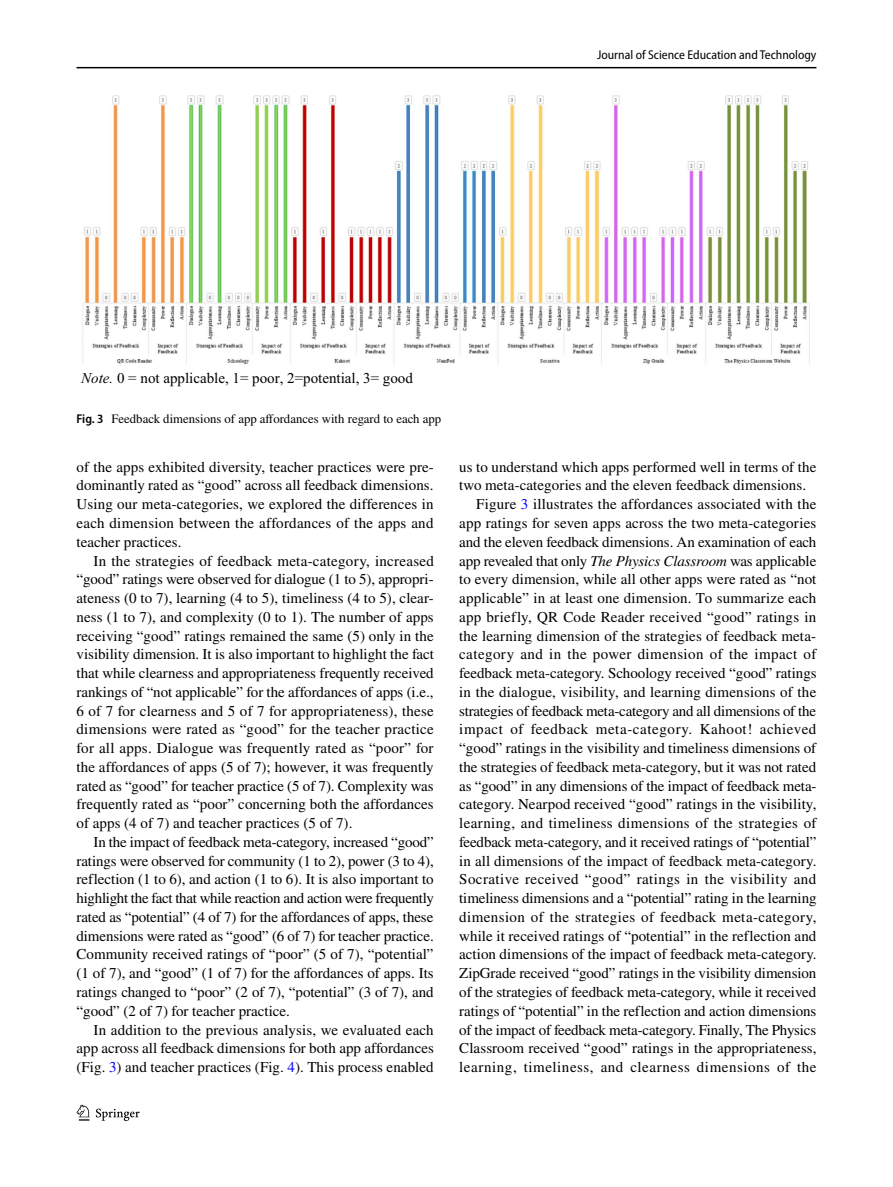
<style>
.page{position:relative;width:893px;height:1187px;background:#fff}
.page>*{position:absolute;margin:0;border:0;box-sizing:border-box;transform-origin:0 0}
.t1{font:15px/18.8px "STIX";letter-spacing:.005em;color:#000;text-align:justify}
.t2{font:15px "STIX";letter-spacing:.025em;color:#000}
.t3{font:15px "STIX";letter-spacing:.03em;color:#000}
.t4{font:15px "STIX";letter-spacing:-.015em;color:#000}
.t5{font:15px "STIX";letter-spacing:.035em;color:#000}
.t6{font:15px "Times New Roman";color:#000}
.t7{font:15px "STIX";letter-spacing:.04em;color:#000}
.t8{font:12.75px "STIX";color:#000}
.t9{font:semi-condensed 12.75px "Myriad Pro";color:#000}
.s1{font-style:italic}
.s2{font-family:"Myriad Pro";font-weight:600;font-stretch:semi-condensed}
.s3{color:#00f}
</style>
<div class="page">
<hr style="left:77px;top:67px;width:739px;height:1px;background:#000">
<svg style="left:77px;top:1104px;width:12px;height:16px"></svg>
<svg style="left:96px;top:1108px;width:44px;height:12px"></svg>
<img style="left:82px;top:95px;width:728px;height:269px">
<p class="t9" style="left:597px;top:48px;width:221px">Journal of Science Education and Technology</p>
<p class="t6" style="left:81px;top:368px;width:333px"><span class="s1">Note.</span> 0 = not applicable, 1= poor, 2=potential, 3= good</p>
<p class="t8" style="left:77px;top:409px;width:366px"><span class="s2">Fig. 3</span> Feedback dimensions of app affordances with regard to each app</p>
<p class="t1" style="left:77px;top:458px;width:359px">of the apps exhibited diversity, teacher practices were pre&shy;dominantly rated as “good” across all feedback dimensions.<br>Using our meta-categories, we explored the differences in each dimension between the affordances of the apps and teacher practices.</p>
<p class="t1" style="left:77px;top:552px;width:359px;text-indent:17px">In the strategies of feedback meta-category, increased “good” ratings were observed for dialogue (1 to 5), appropri&shy;ateness (0 to 7), learning (4 to 5), timeliness (4 to 5), clear&shy;ness (1 to 7), and complexity (0 to 1). The number of apps receiving “good” ratings remained the same (5) only in the visibility dimension. It is also important to highlight the fact that while clearness and appropriateness frequently received rankings of “not applicable” for the affordances of apps (i.e., 6 of 7 for clearness and 5 of 7 for appropriateness), these dimensions were rated as “good” for the teacher practice for all apps. Dialogue was frequently rated as “poor” for the affordances of apps (5 of 7); however, it was frequently rated as “good” for teacher practice (5 of 7). Complexity was frequently rated as “poor” concerning both the affordances of apps (4 of 7) and teacher practices (5 of 7).</p>
<p class="t1" style="left:77px;top:833px;width:359px;text-indent:17px">In the impact of feedback meta-category, increased “good” ratings were observed for community (1 to 2), power (3 to 4), reflection (1 to 6), and action (1 to 6). It is also important to highlight the fact that while reaction and action were frequently rated as “potential” (4 of 7) for the affordances of apps, these dimensions were rated as “good” (6 of 7) for teacher practice.<br>Community received ratings of “poor” (5 of 7), “potential” (1 of 7), and “good” (1 of 7) for the affordances of apps. Its ratings changed to “poor” (2 of 7), “potential” (3 of 7), and “good” (2 of 7) for teacher practice.</p>
<p class="t1" style="left:77px;top:1021px;width:359px;text-indent:17px">In addition to the previous analysis, we evaluated each app across all feedback dimensions for both app affordances (Fig. <span class="s3">3</span>) and teacher practices (Fig. <span class="s3">4</span>). This process enabled</p>
<p class="t1" style="left:459px;top:458px;width:359px">us to understand which apps performed well in terms of the</p>
<p class="t1" style="left:459px;top:477px;width:348px">two meta-categories and the eleven feedback dimensions.</p>
<p class="t1" style="left:476px;top:496px;width:342px">Figure <span class="s3">3</span> illustrates the affordances associated with the</p>
<p class="t1" style="left:459px;top:514px;width:359px">app ratings for seven apps across the two meta-categories</p>
<p class="t1" style="left:459px;top:533px;width:359px">and the eleven feedback dimensions. An examination of each</p>
<p class="t1" style="left:459px;top:552px;width:359px">app revealed that only <span class="s1">The Physics Classroom</span> was applicable</p>
<p class="t1" style="left:459px;top:571px;width:359px">to every dimension, while all other apps were rated as “not</p>
<p class="t1" style="left:459px;top:589px;width:358px">applicable” in at least one dimension. To summarize each</p>
<p class="t1" style="left:459px;top:608px;width:359px">app briefly, QR Code Reader received “good” ratings in</p>
<p class="t1" style="left:459px;top:627px;width:358px">the learning dimension of the strategies of feedback meta-</p>
<p class="t3" style="left:459px;top:644px;width:359px">category and in the power dimension of the impact of</p>
<p class="t1" style="left:459px;top:664px;width:359px">feedback meta-category. Schoology received “good” ratings</p>
<p class="t1" style="left:459px;top:683px;width:359px">in the dialogue, visibility, and learning dimensions of the</p>
<p class="t4" style="left:459px;top:700px;width:358px">strategies of feedback meta-category and all dimensions of the</p>
<p class="t7" style="left:459px;top:719px;width:359px">impact of feedback meta-category. Kahoot! achieved</p>
<p class="t1" style="left:459px;top:739px;width:359px">“good” ratings in the visibility and timeliness dimensions of</p>
<p class="t1" style="left:459px;top:758px;width:358px">the strategies of feedback meta-category, but it was not rated</p>
<p class="t1" style="left:459px;top:777px;width:359px">as “good” in any dimensions of the impact of feedback meta-</p>
<p class="t1" style="left:459px;top:796px;width:359px">category. Nearpod received “good” ratings in the visibility,</p>
<p class="t2" style="left:459px;top:812px;width:359px">learning, and timeliness dimensions of the strategies of</p>
<p class="t1" style="left:459px;top:833px;width:359px">feedback meta-category, and it received ratings of “potential”</p>
<p class="t1" style="left:459px;top:852px;width:359px">in all dimensions of the impact of feedback meta-category.</p>
<p class="t3" style="left:459px;top:869px;width:359px">Socrative received “good” ratings in the visibility and</p>
<p class="t1" style="left:459px;top:889px;width:359px">timeliness dimensions and a “potential” rating in the learning</p>
<p class="t2" style="left:459px;top:906px;width:359px">dimension of the strategies of feedback meta-category,</p>
<p class="t1" style="left:459px;top:927px;width:359px">while it received ratings of “potential” in the reflection and</p>
<p class="t1" style="left:459px;top:946px;width:359px">action dimensions of the impact of feedback meta-category.</p>
<p class="t1" style="left:459px;top:964px;width:359px">ZipGrade received “good” ratings in the visibility dimension</p>
<p class="t1" style="left:459px;top:983px;width:358px">of the strategies of feedback meta-category, while it received</p>
<p class="t1" style="left:459px;top:1002px;width:359px">ratings of “potential” in the reflection and action dimensions</p>
<p class="t1" style="left:459px;top:1021px;width:358px">of the impact of feedback meta-category. Finally, The Physics</p>
<p class="t1" style="left:459px;top:1039px;width:359px">Classroom received “good” ratings in the appropriateness,</p>
<p class="t5" style="left:459px;top:1056px;width:359px">learning, timeliness, and clearness dimensions of the</p>
</div>
